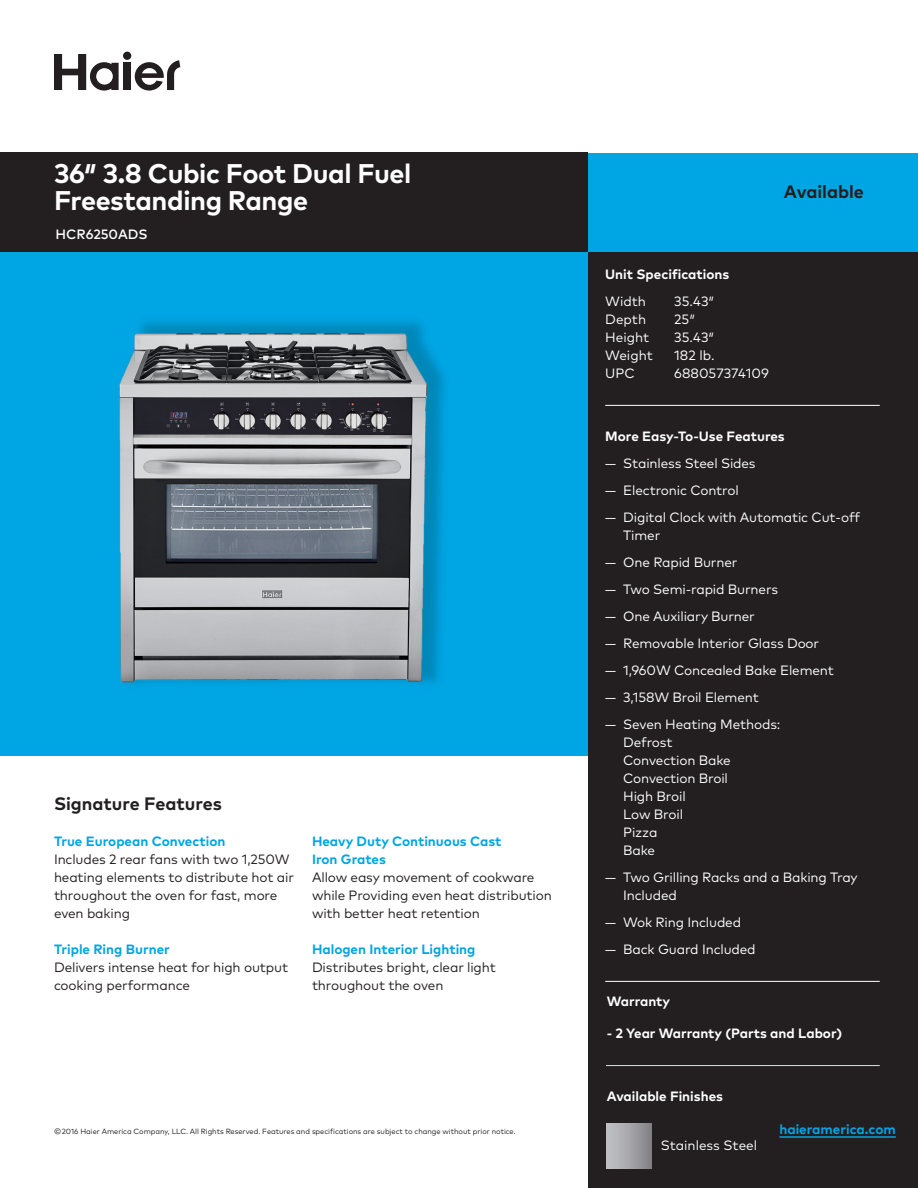
<style>
.page{position:relative;width:918px;height:1188px;background:#fff}
.page>*{position:absolute;margin:0;border:0;box-sizing:border-box;transform-origin:0 0}
.Headline__Product_Na{font:700 27px/27px "Mark OT";letter-spacing:-.015em;color:#fff}
.Headline__Signature{font:700 18px "Mark OT";color:#231f20}
.Header__Right_Rail{font:13.5px/18px "Mark OT";letter-spacing:-.01em;color:#fff}
.Paragraph__Main{font:13.5px/18px "Mark OT";letter-spacing:-.01em;color:#231f20}
.Subhead__Signature_F{font:700 13.5px/18px "Mark OT";color:#00a5e3}
.Header__Right_Rail-2{font:700 13.5px "Mark OT";color:#fff}
.Headline__Product_Na-2{font:500 13.5px "Mark OT";letter-spacing:-.005em;color:#fff}
.t1{font:7.5px "Mark OT";letter-spacing:-.005em;color:#231f20}
</style>
<div class="page">
<div style="left:0;top:153px;width:918px;height:603px;background:#00a5e3"></div>
<div style="left:588px;top:252px;width:330px;height:936px;background:#231f20"></div>
<div style="left:0;top:153px;width:588px;height:99px;background:#231f20"></div>
<div style="left:123px;top:63px;width:8px;height:27px;background:#231f20"></div>
<div style="left:123px;top:52px;width:8px;height:8px;background:#231f20;border-radius:50%"></div>
<svg style="left:54px;top:54px;width:65px;height:37px"></svg>
<svg style="left:135px;top:60px;width:45px;height:31px"></svg>
<hr style="left:779px;top:1136px;width:117px;height:2px;background:#00a5e3">
<hr style="left:605px;top:405px;width:275px;height:1px;background:#fff">
<hr style="left:605px;top:981px;width:275px;height:1px;background:#fff">
<img style="left:119px;top:321px;width:321px;height:363px">
<hr style="left:606px;top:1065px;width:274px;height:1px;background:#e0e0e0">
<div style="left:607px;top:1123px;width:45px;height:45px;background:linear-gradient(to right,#c4c5c8,#848488)"></div>
<p class="Headline__Product_Na" style="left:54px;top:159px;width:359px">36″ 3.8 Cubic Foot Dual Fuel<br>Freestanding Range</p>
<p class="Headline__Product_Na-2" style="left:56px;top:226px;width:93px">HCR6250ADS</p>
<p class="Headline__Signature" style="left:54px;top:792px;width:169px">Signature Features</p>
<p class="Subhead__Signature_F" style="left:54px;top:832px;width:173px">True European Convection</p>
<p class="Paragraph__Main" style="left:54px;top:850px;width:242px">Includes 2 rear fans with two 1,250W heating elements to distribute hot air throughout the oven for fast, more even baking</p>
<p class="Subhead__Signature_F" style="left:54px;top:940px;width:117px">Triple Ring Burner</p>
<p class="Paragraph__Main" style="left:54px;top:958px;width:236px">Delivers intense heat for high output cooking performance</p>
<p class="Subhead__Signature_F" style="left:312px;top:832px;width:191px">Heavy Duty Continuous Cast<br>Iron Grates</p>
<p class="Paragraph__Main" style="left:312px;top:868px;width:241px">Allow easy movement of cookware while Providing even heat distribution with better heat retention</p>
<p class="Subhead__Signature_F" style="left:312px;top:940px;width:165px">Halogen Interior Lighting</p>
<p class="Paragraph__Main" style="left:312px;top:958px;width:185px">Distributes bright, clear light throughout the oven</p>
<p class="Headline__Signature" style="left:784px;top:180px;width:82px">Available</p>
<p class="Header__Right_Rail-2" style="left:605px;top:265px;width:126px">Unit Specifications</p>
<p class="Header__Right_Rail" style="left:605px;top:292px;width:42px">Width</p>
<p class="Header__Right_Rail" style="left:674px;top:292px;width:42px">35.43″</p>
<p class="Header__Right_Rail" style="left:605px;top:310px;width:42px">Depth</p>
<p class="Header__Right_Rail" style="left:674px;top:310px;width:22px">25″</p>
<p class="Header__Right_Rail" style="left:605px;top:328px;width:46px">Height</p>
<p class="Header__Right_Rail" style="left:674px;top:328px;width:42px">35.43″</p>
<p class="Header__Right_Rail" style="left:605px;top:346px;width:49px">Weight</p>
<p class="Header__Right_Rail" style="left:674px;top:346px;width:42px">182 lb.</p>
<p class="Header__Right_Rail" style="left:605px;top:364px;width:31px">UPC</p>
<p class="Header__Right_Rail" style="left:674px;top:364px;width:96px">688057374109</p>
<p class="Header__Right_Rail-2" style="left:605px;top:427px;width:181px">More Easy-To-Use Features</p>
<p class="Header__Right_Rail" style="left:605px;top:454px;width:152px">— Stainless Steel Sides</p>
<p class="Header__Right_Rail" style="left:605px;top:481px;width:135px">— Electronic Control</p>
<p class="Header__Right_Rail" style="left:623px;top:508px;width:239px;text-indent:-18px">— Digital Clock with Automatic Cut-off<br>Timer</p>
<p class="Header__Right_Rail" style="left:605px;top:553px;width:134px">— One Rapid Burner</p>
<p class="Header__Right_Rail" style="left:605px;top:580px;width:174px">— Two Semi-rapid Burners</p>
<p class="Header__Right_Rail" style="left:605px;top:607px;width:151px">— One Auxiliary Burner</p>
<p class="Header__Right_Rail" style="left:605px;top:634px;width:215px">— Removable Interior Glass Door</p>
<p class="Header__Right_Rail" style="left:605px;top:661px;width:230px">— 1,960W Concealed Bake Element</p>
<p class="Header__Right_Rail" style="left:605px;top:688px;width:155px">— 3,158W Broil Element</p>
<p class="Header__Right_Rail" style="left:623px;top:715px;width:159px;text-indent:-18px">— Seven Heating Methods:<br>Defrost<br>Convection Bake<br>Convection Broil<br>High Broil<br>Low Broil<br>Pizza<br>Bake</p>
<p class="Header__Right_Rail" style="left:623px;top:868px;width:236px;text-indent:-18px">— Two Grilling Racks and a Baking Tray<br>Included</p>
<p class="Header__Right_Rail" style="left:605px;top:913px;width:137px">— Wok Ring Included</p>
<p class="Header__Right_Rail" style="left:605px;top:940px;width:152px">— Back Guard Included</p>
<p class="Header__Right_Rail-2" style="left:607px;top:993px;width:65px">Warranty</p>
<p class="Header__Right_Rail-2" style="left:607px;top:1024px;width:237px">- 2 Year Warranty (Parts and Labor)</p>
<p class="Header__Right_Rail-2" style="left:607px;top:1087px;width:118px">Available Finishes</p>
<p class="Header__Right_Rail" style="left:661px;top:1136px;width:98px">Stainless Steel</p>
<p class="t1" style="left:54px;top:1127px;width:463px">© 2016 Haier America Company, LLC. All Rights Reserved. Features and specifications are subject to change without prior notice.</p>
<p class="Subhead__Signature_F" style="left:779px;top:1120px;width:118px">haieramerica.com</p>
</div>
